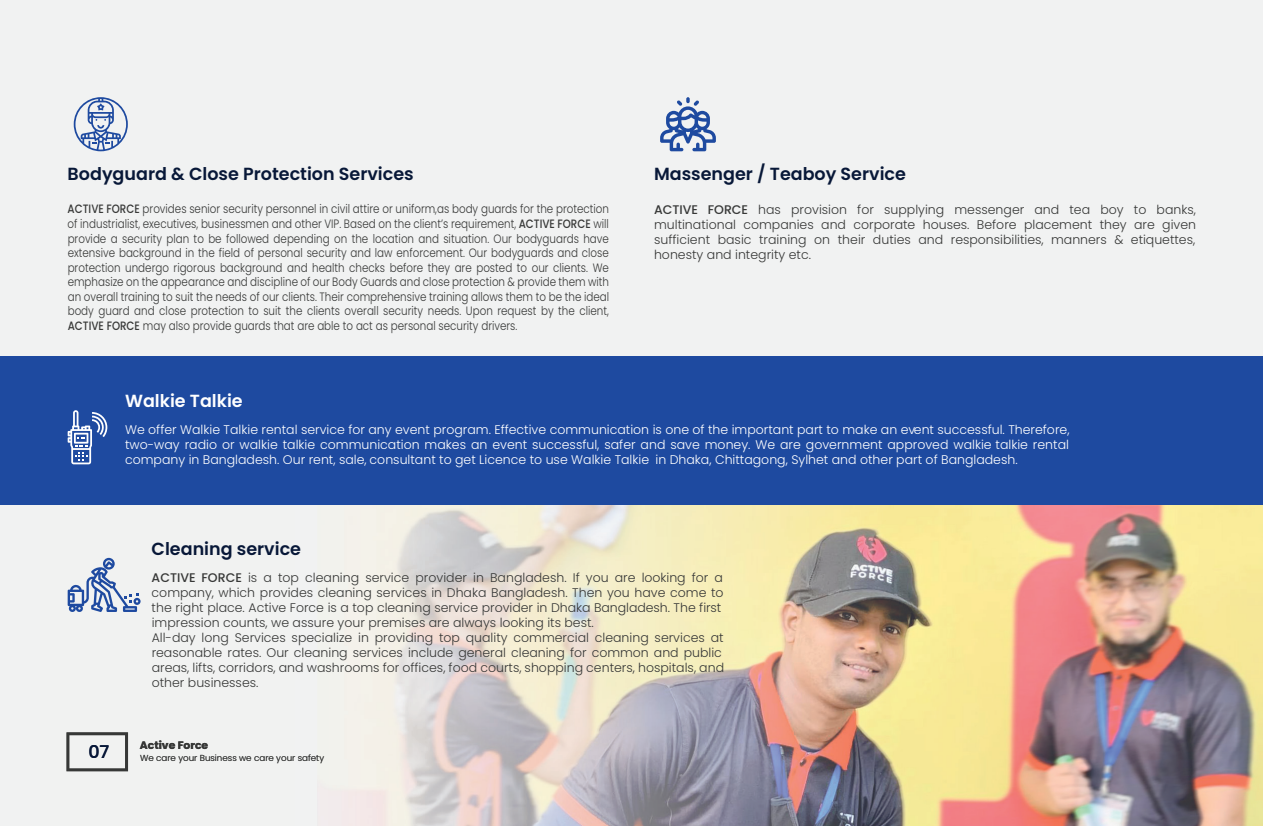
<style>
.page{position:relative;width:1263px;height:826px;background:#fff}
.page>*{position:absolute;margin:0;border:0;box-sizing:border-box;transform-origin:0 0}
.t1{font:600 17.4px "Poppins";color:#081838}
.t2{font:600 17.4px "Poppins";color:#fff}
.t3{font:500 17.4px "Poppins";color:#081838}
.t4{font:300 12.6px/15px "Poppins";color:#373837}
.t5{font:300 12.6px/15px "Poppins";color:#fff;text-align:justify}
.t6{font:300 12px/14.7px "Poppins";color:#373837;text-align:justify;scale:.85 1}
.t7{font:700 10.8px "Poppins";color:#373837}
.t8{font:300 8.7px "Poppins";color:#373837}
.s1{font-weight:500}
</style>
<div class="page">
<div style="left:0;top:0;width:1263px;height:825px;background:#f1f2f2"></div>
<img style="left:41px;top:504px;width:1222px;height:321px">
<svg style="left:133px;top:597px;width:8px;height:8px"></svg>
<svg style="left:68px;top:558px;width:70px;height:54px"></svg>
<div style="left:0;top:355px;width:1263px;height:149px;background:#1e4aa0"></div>
<svg style="left:74px;top:97px;width:54px;height:54px"></svg>
<svg style="left:660px;top:97px;width:56px;height:54px"></svg>
<svg style="left:68px;top:410px;width:39px;height:54px"></svg>
<svg style="left:66px;top:732px;width:62px;height:39px"></svg>
<h1 class="t1" style="left:68px;top:164px;width:348px">Bodyguard &amp; Close Protection Services</h1>
<p class="t6" style="left:68px;top:202px;width:638px"><span class="s1">ACTIVE FORCE</span> provides senior security personnel in civil attire or uniform,as body guards for the protection of industrialist, executives, businessmen and other VIP. Based on the client’s requirement, <span class="s1">ACTIVE FORCE</span> will provide a security plan to be followed depending on the location and situation. Our bodyguards have extensive background in the field of personal security and law enforcement. Our bodyguards and close protection undergo rigorous background and health checks before they are posted to our clients. We emphasize on the appearance and discipline of our Body Guards and close protection &amp; provide them with an overall training to suit the needs of our clients. Their comprehensive training allows them to be the ideal body guard and close protection to suit the clients overall security needs. Upon request by the client, <span class="s1">ACTIVE FORCE</span> may also provide guards that are able to act as personal security drivers.</p>
<h1 class="t1" style="left:654px;top:164px;width:253px">Massenger / Teaboy Service</h1>
<p class="t4" style="left:654px;top:202px;width:543px;text-align:justify"><span class="s1">ACTIVE FORCE</span> has provision for supplying messenger and tea boy to banks, multinational companies and corporate houses. Before placement they are given sufficient basic training on their duties and responsibilities, manners &amp; etiquettes, honesty and integrity etc.</p>
<h1 class="t2" style="left:125px;top:391px;width:119px">Walkie Talkie</h1>
<p class="t5" style="left:125px;top:422px;width:946px">We offer Walkie Talkie rental service for any event program. Effective communication is one of the important part to make an event successful. Therefore, two-way radio or walkie talkie communication makes an event successful, safer and save money. We are government approved walkie talkie rental company in Bangladesh. Our rent, sale, consultant to get Licence to use Walkie Talkie in Dhaka, Chittagong, Sylhet and other part of Bangladesh.</p>
<h1 class="t1" style="left:152px;top:538px;width:151px">Cleaning service</h1>
<p class="t4" style="left:152px;top:570px;width:574px"><span class="s1">ACTIVE FORCE</span> is a top cleaning service provider in Bangladesh. If you are looking for a company, which provides cleaning services in Dhaka Bangladesh. Then you have come to the right place. Active Force is a top cleaning service provider in Dhaka Bangladesh. The first impression counts, we assure your premises are always looking its best.<br>All-day long Services specialize in providing top quality commercial cleaning services at reasonable rates. Our cleaning services include general cleaning for common and public areas, lifts, corridors, and washrooms for offices, food courts, shopping centers, hospitals, and other businesses.</p>
<h1 class="t3" style="left:88px;top:741px;width:23px">07</h1>
<p class="t7" style="left:140px;top:739px;width:70px">Active Force</p>
<p class="t8" style="left:140px;top:752px;width:186px">We care your Business we care your safety</p>
</div>
